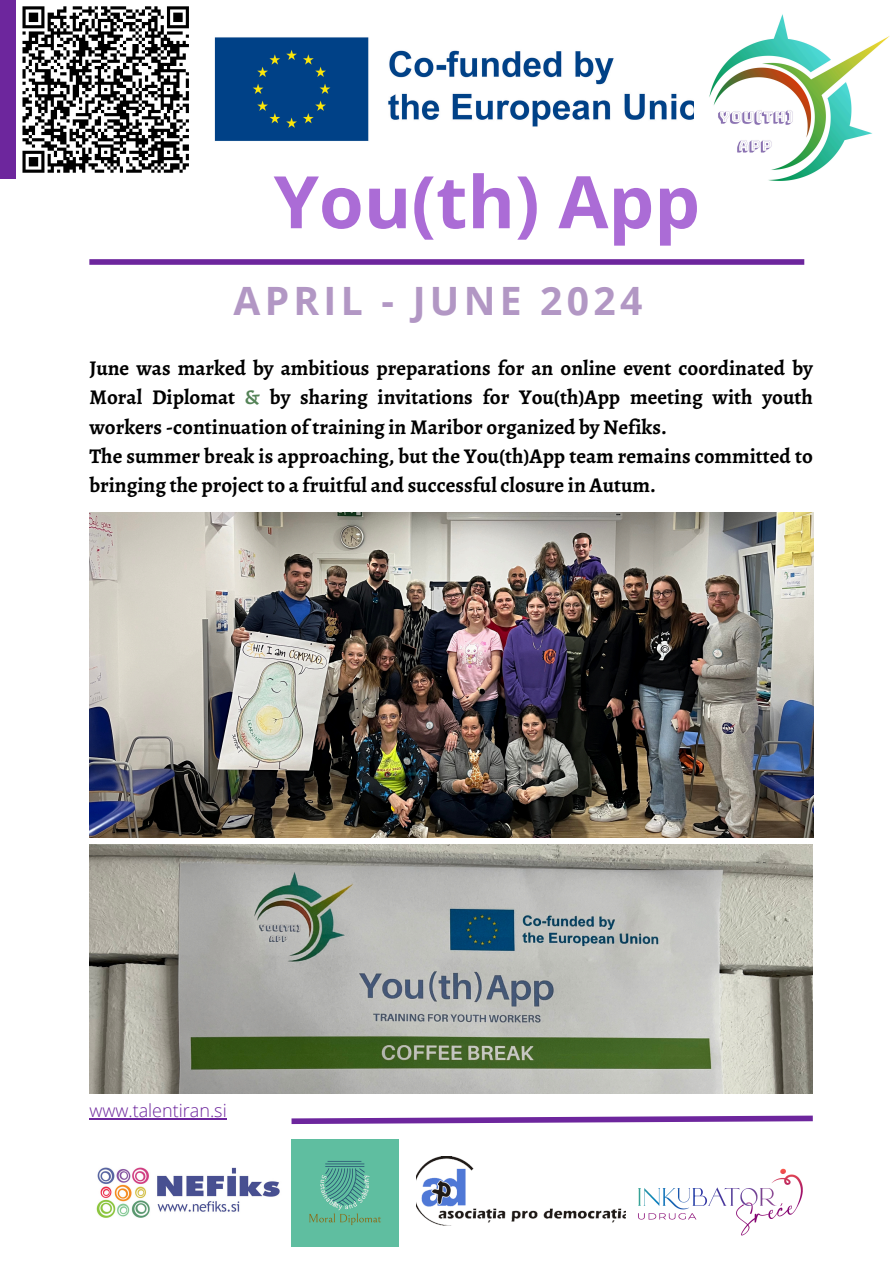
<style>
.page{position:relative;width:894px;height:1264px;background:#fff}
.page>*{position:absolute;margin:0;border:0;box-sizing:border-box;transform-origin:0 0}
.t1{font:700 72.45px "Open Sans";color:#ab6cd6}
.t2{font:700 39px "Open Sans";letter-spacing:.11em;color:#b297c4}
.t3{font:700 21px/29.2px "Alegreya";color:#000}
.t4{font:300 18px "Open Sans";color:#6d269d}
.s1{color:#538256}
</style>
<div class="page">
<div style="left:89px;top:259px;width:715px;height:6px;background:#6d269d"></div>
<div style="left:0;top:0;width:89px;height:178px;background:#6d269d"></div>
<hr style="left:89px;top:1118px;width:138px;height:1px;background:#6d269d">
<svg style="left:291px;top:1115px;width:522px;height:10px"></svg>
<img style="left:214px;top:37px;width:480px;height:104px">
<img style="left:96px;top:1167px;width:184px;height:51px">
<img style="left:291px;top:1139px;width:107px;height:107px">
<img style="left:625px;top:1168px;width:178px;height:68px">
<img style="left:416px;top:1156px;width:209px;height:69px">
<img style="left:709px;top:14px;width:180px;height:167px">
<div style="left:16px;top:0;width:179px;height:179px;background:#fff"></div>
<svg style="left:22px;top:6px;width:167px;height:167px"></svg>
<img style="left:89px;top:844px;width:723px;height:249px">
<img style="left:89px;top:512px;width:724px;height:326px">
<p class="t1" style="left:273px;top:151px;width:428px">You(th) App</p>
<p class="t2" style="left:233px;top:273px;width:410px">APRIL - JUNE 2024</p>
<p class="t3" style="left:89px;top:353px;width:724px">June was marked by ambitious preparations for an online event coordinated by Moral Diplomat <span class="s1">&amp;</span> by sharing invitations for You(th)App meeting with youth workers -continuation of training in Maribor organized by Nefiks.<br>The summer break is approaching, but the You(th)App team remains committed to bringing the project to a fruitful and successful closure in Autum.</p>
<p class="t4" style="left:89px;top:1098px;width:139px">www.talentiran.si</p>
</div>
